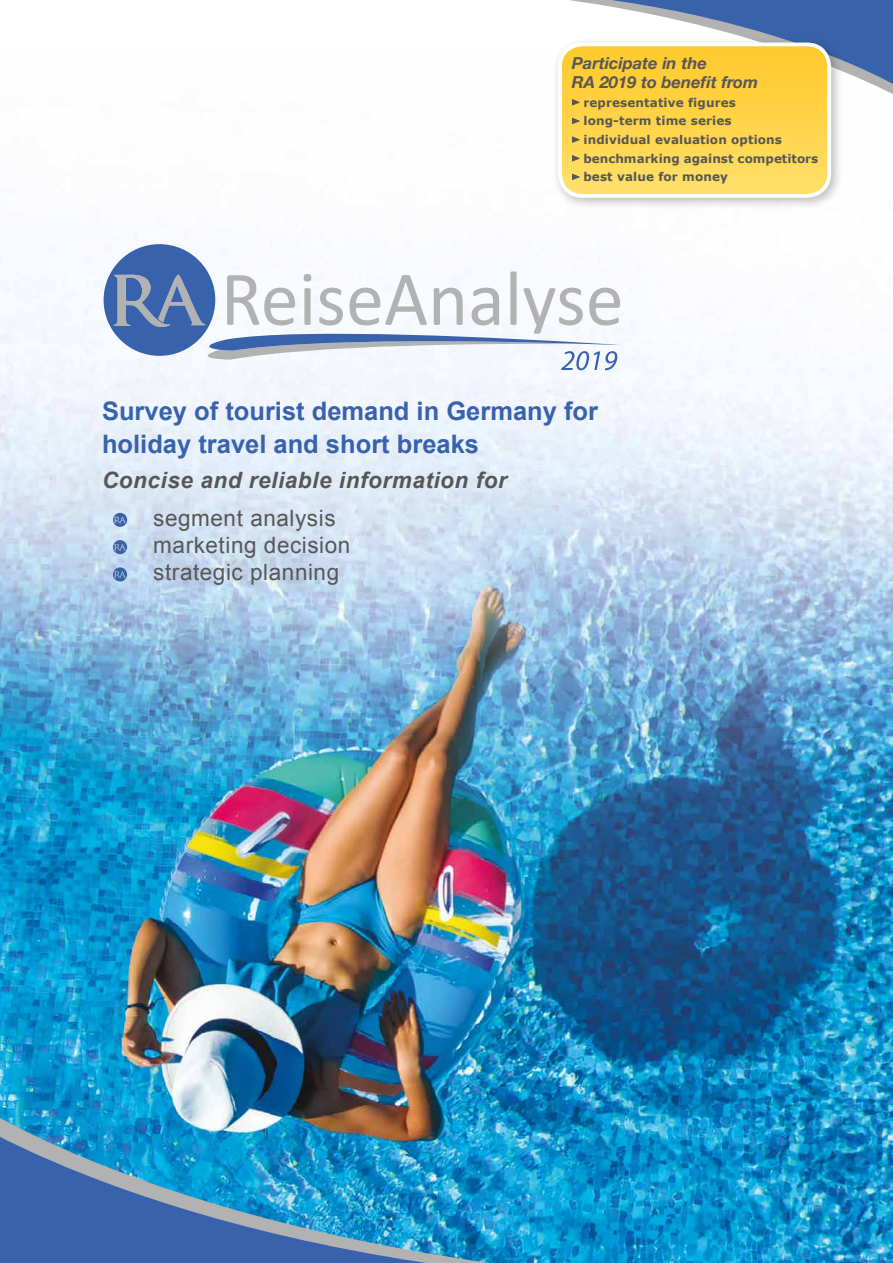
<style>
.page{position:relative;width:893px;height:1263px;background:#fff}
.page>*{position:absolute;margin:0;border:0;box-sizing:border-box;transform-origin:0 0}
.t1{font:700 25.5px/32.4px "Arial";color:#3862ab}
.t2{font:22.5px/27px "Arial";letter-spacing:.025em;color:#575756}
.t3{font:italic 700 22.5px "Arial";letter-spacing:.025em;color:#575756}
.t4{font:italic 700 16.5px/19.5px "Helvetica Neue";color:#575756}
.t5{font:700 12px/18.6px "Verdana";letter-spacing:.01em;color:#575756}
</style>
<div class="page">
<img style="left:0;top:229px;width:893px;height:1034px">
<svg style="left:671px;top:1110px;width:77px;height:153px;background:#0a95cf"></svg>
<img style="left:0;top:1110px;width:671px;height:153px">
<svg style="left:113px;top:513px;width:14px;height:14px"></svg>
<svg style="left:113px;top:540px;width:14px;height:14px"></svg>
<svg style="left:113px;top:567px;width:14px;height:14px"></svg>
<div style="left:552px;top:37px;width:291px;height:173px;background:#000;opacity:.25"></div>
<svg style="left:552px;top:0;width:341px;height:196px"></svg>
<svg style="left:104px;top:244px;width:518px;height:126px"></svg>
<h3 class="t4" style="left:572px;top:53px;width:188px">Participate in the<br>RA 2019 to benefit from</h3>
<p class="t5" style="left:583px;top:93px;width:236px">representative figures<br>long-term time series<br>individual evaluation options benchmarking against competitors best value for money</p>
<h1 class="t1" style="left:102px;top:396px;width:497px">Survey of tourist demand in Germany for holiday travel and short breaks</h1>
<h2 class="t3" style="left:102px;top:465px;width:406px">Concise and reliable information for</h2>
<h2 class="t2" style="left:153px;top:505px;width:199px">segment analysis marketing decision strategic planning</h2>
</div>
